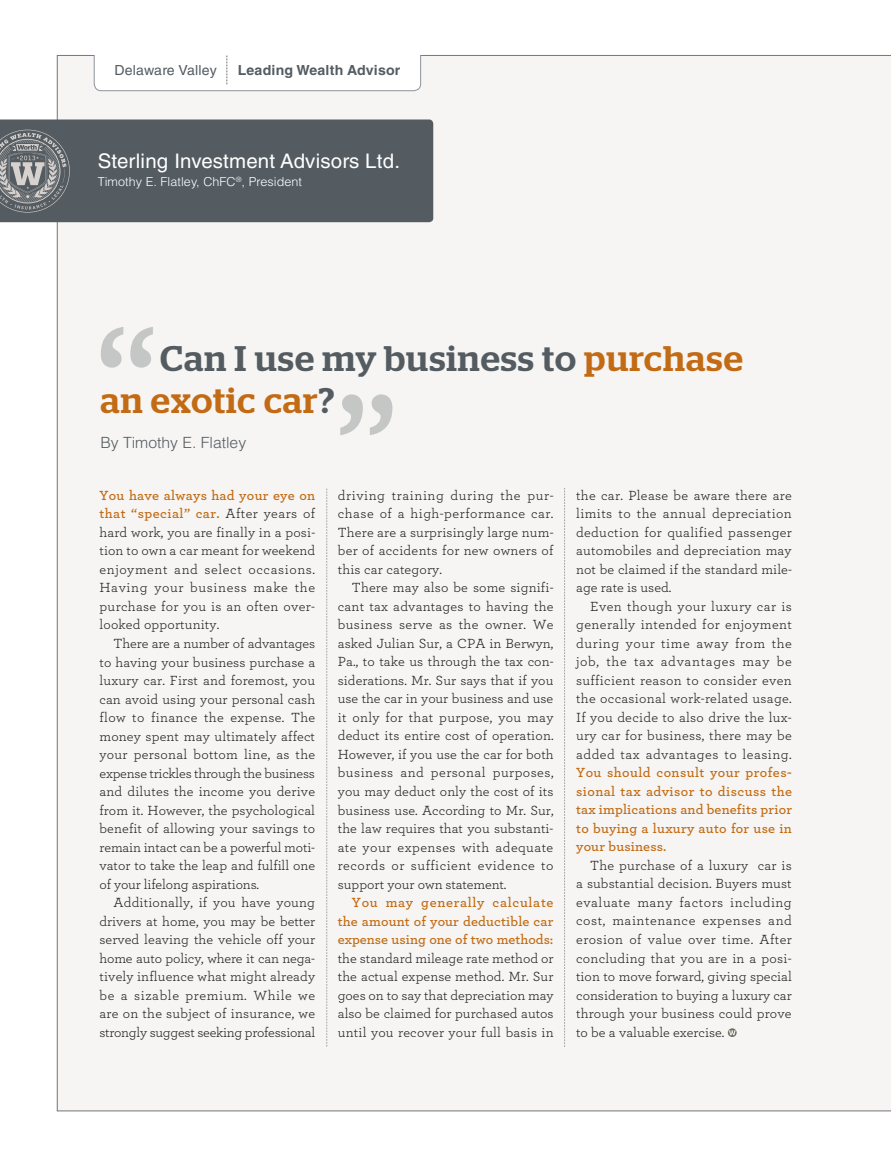
<style>
.page{position:relative;width:891px;height:1167px;background:#fff}
.page>*{position:absolute;margin:0;border:0;box-sizing:border-box;transform-origin:0 0}
.t1{font:500 35.55px/42.3px "Stag";letter-spacing:.03em;color:#545c62}
.t2{font:20.1px "Helvetica LT Std";letter-spacing:.01em;color:#fff}
.t3{font:300 15.45px "Helvetica LT Std";color:#545c62}
.t4{font:13.95px/18.5px "Archer";letter-spacing:.01em;color:#241f1f;text-align:justify}
.t5{font:600 13.95px/18.5px "Archer";letter-spacing:.01em;color:#c26b14;text-align:justify}
.t6{font:700 13.95px "Helvetica LT Std";letter-spacing:.015em;color:#545c62}
.t7{font:13.95px "Helvetica LT Std";letter-spacing:.015em;color:#545c62}
.t8{font:300 12.3px "Helvetica LT Std";letter-spacing:.005em;color:#fff}
.s1{color:#c26b14}
.s2{font-weight:600;color:#c26b14}
</style>
<div class="page">
<div style="left:57px;top:55px;width:834px;height:1056px;background:#f6f5f3"></div>
<div style="left:0;top:119px;width:433px;height:103px;background:#545c62"></div>
<svg style="left:101px;top:327px;width:22px;height:40px"></svg>
<svg style="left:130px;top:327px;width:23px;height:40px"></svg>
<svg style="left:370px;top:394px;width:22px;height:41px"></svg>
<svg style="left:340px;top:394px;width:23px;height:41px"></svg>
<div style="left:94px;top:34px;width:327px;height:57px;background:#fff;border-radius:7px"></div>
<div style="left:94px;top:34px;width:327px;height:57px;border:1px solid #8f939c;border-radius:7px"></div>
<div style="left:92px;top:14px;width:333px;height:41px;background:#fff"></div>
<svg style="left:227px;top:56px;width:1px;height:28px"></svg>
<svg style="left:728px;top:1028px;width:9px;height:8px"></svg>
<svg style="left:326px;top:488px;width:1px;height:558px"></svg>
<svg style="left:564px;top:488px;width:1px;height:558px"></svg>
<svg style="left:0;top:130px;width:70px;height:82px;background:#7a7e81"></svg>
<p class="t7" style="left:114px;top:62px;width:104px">Delaware Valley</p>
<p class="t6" style="left:238px;top:62px;width:164px">Leading Wealth Advisor</p>
<h2 class="t2" style="left:98px;top:149px;width:304px">Sterling Investment Advisors Ltd.</h2>
<p class="t8" style="left:98px;top:174px;width:206px">Timothy E. Flatley, ChFC<sup>®</sup>, President</p>
<h1 class="t1" style="left:100px;top:337px;width:644px;text-indent:60px">Can I use my business to <span class="s1">purchase an exotic car</span>?</h1>
<p class="t3" style="left:100px;top:433px;width:147px">By Timothy E. Flatley</p>
<p class="t4" style="left:100px;top:485px;width:217px"><span class="s2">You have always had your eye on that “special” car.</span> After years of hard work, you are finally in a posi&shy;tion to own a car meant for weekend enjoyment and select occasions.<br>Having your business make the purchase for you is an often over&shy;looked opportunity.</p>
<p class="t4" style="left:100px;top:633px;width:217px;text-indent:14px">There are a number of advantages to having your business purchase a luxury car. First and foremost, you can avoid using your personal cash flow to finance the expense. The money spent may ultimately affect your personal bottom line, as the expense trickles through the business and dilutes the income you derive from it. However, the psychological benefit of allowing your savings to remain intact can be a powerful moti&shy;vator to take the leap and fulfill one of your lifelong aspirations.</p>
<p class="t4" style="left:100px;top:892px;width:217px;text-indent:14px">Additionally, if you have young drivers at home, you may be better served leaving the vehicle off your home auto policy, where it can nega&shy;tively influence what might already be a sizable premium. While we are on the subject of insurance, we strongly suggest seeking professional</p>
<p class="t4" style="left:576px;top:485px;width:217px">the car. Please be aware there are limits to the annual depreciation deduction for qualified passenger automobiles and depreciation may not be claimed if the standard mile&shy;age rate is used.</p>
<p class="t4" style="left:576px;top:596px;width:217px;text-indent:14px">Even though your luxury car is generally intended for enjoyment during your time away from the job, the tax advantages may be sufficient reason to consider even the occasional work-related usage.<br>If you decide to also drive the lux&shy;ury car for business, there may be added tax advantages to leasing.</p>
<p class="t5" style="left:576px;top:762px;width:217px">You should consult your profes&shy;sional tax advisor to discuss the tax implications and benefits prior to buying a luxury auto for use in your business.</p>
<p class="t4" style="left:576px;top:855px;width:217px;text-indent:14px">The purchase of a luxury car is a substantial decision. Buyers must evaluate many factors including cost, maintenance expenses and erosion of value over time. After concluding that you are in a posi&shy;tion to move forward, giving special consideration to buying a luxury car through your business could prove to be a valuable exercise.</p>
<p class="t4" style="left:338px;top:485px;width:217px">driving training during the pur&shy;chase of a high-performance car.<br>There are a surprisingly large num&shy;ber of accidents for new owners of this car category.</p>
<p class="t4" style="left:338px;top:577px;width:217px;text-indent:14px">There may also be some signifi&shy;cant tax advantages to having the business serve as the owner. We asked Julian Sur, a CPA in Berwyn, Pa., to take us through the tax con&shy;siderations. Mr. Sur says that if you use the car in your business and use it only for that purpose, you may deduct its entire cost of operation.<br>However, if you use the car for both business and personal purposes, you may deduct only the cost of its business use. According to Mr. Sur, the law requires that you substanti&shy;ate your expenses with adequate records or sufficient evidence to support your own statement.</p>
<p class="t5" style="left:338px;top:892px;width:217px;text-indent:14px">You may generally calculate the amount of your deductible car expense using one of two methods:</p>
<p class="t4" style="left:338px;top:948px;width:217px">the standard mileage rate method or the actual expense method. Mr. Sur goes on to say that depreciation may also be claimed for purchased autos until you recover your full basis in</p>
</div>
